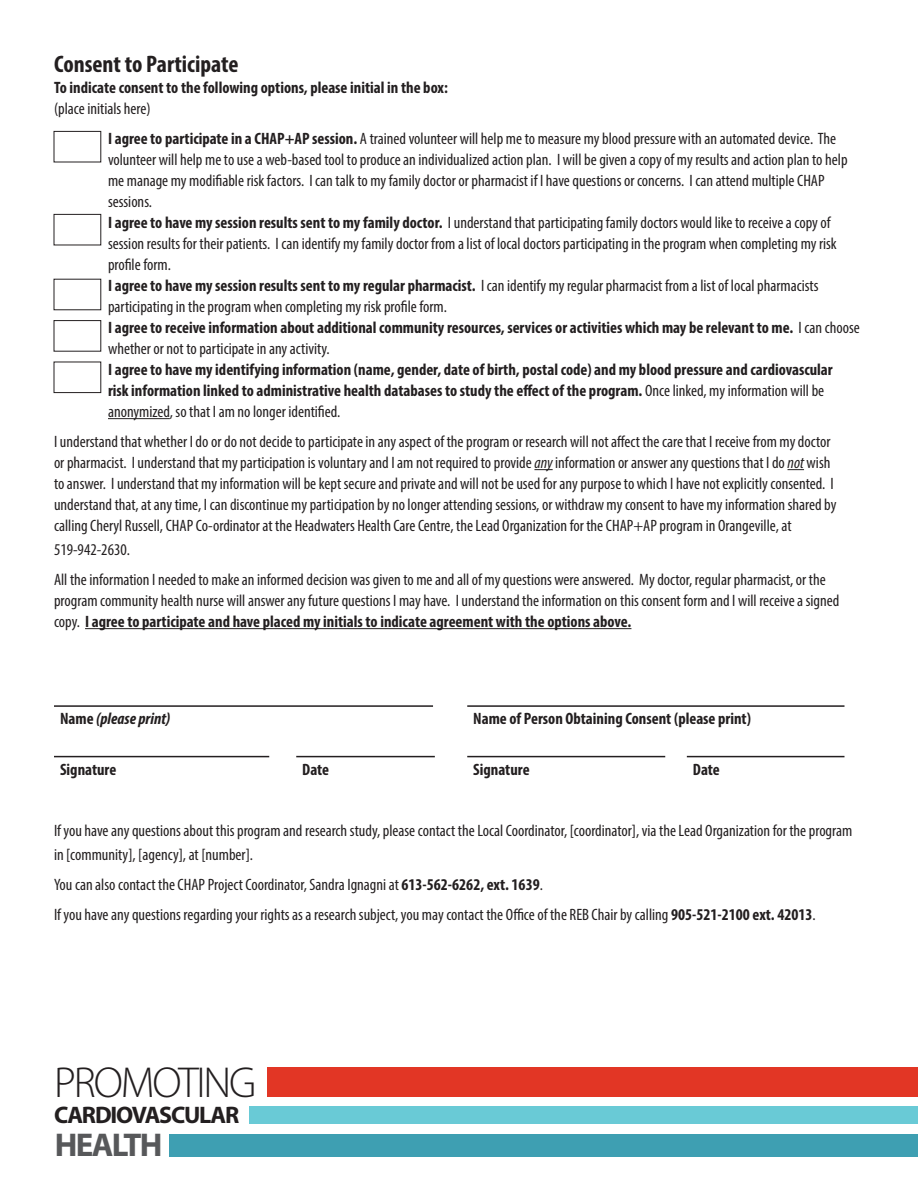
<style>
.page{position:relative;width:918px;height:1188px;background:#fff}
.page>*{position:absolute;margin:0;border:0;box-sizing:border-box;transform-origin:0 0}
.t1{font:300 43.5px "Myriad Pro";letter-spacing:-.05em;color:#231f20}
.t2{font:700 33px "Myriad Pro";letter-spacing:-.05em;color:#57585a}
.t3{font:700 condensed 24px "Myriad Pro";color:#231f20}
.t4{font:700 24px "Myriad Pro";letter-spacing:-.05em;color:#231f20}
.t5{font:condensed 16.5px/21px "Myriad Pro";color:#231f20}
.t6{font:700 condensed 16.5px/21px "Myriad Pro";color:#231f20}
.t7{font:italic 700 condensed 16.5px "Myriad Pro";color:#231f20}
.s1{font-weight:700}
.s2{font-weight:400}
.s3{font-style:italic}
.s4{font-style:normal}
</style>
<div class="page">
<hr style="left:108px;top:418px;width:62px;height:1px;background:#231f20">
<svg style="left:534px;top:469px;width:19px;height:1px"></svg>
<svg style="left:788px;top:469px;width:16px;height:1px"></svg>
<hr style="left:85px;top:628px;width:546px;height:1px;background:#231f20">
<hr style="left:54px;top:705px;width:379px;height:2px;background:#231f20">
<hr style="left:467px;top:705px;width:377px;height:2px;background:#231f20">
<hr style="left:54px;top:756px;width:215px;height:1px;background:#231f20">
<hr style="left:296px;top:756px;width:139px;height:1px;background:#231f20">
<hr style="left:467px;top:756px;width:198px;height:1px;background:#231f20">
<hr style="left:687px;top:756px;width:157px;height:1px;background:#231f20">
<div style="left:54px;top:131px;width:47px;height:31px;border:1px solid #231f20"></div>
<div style="left:54px;top:214px;width:47px;height:31px;border:1px solid #231f20"></div>
<div style="left:54px;top:320px;width:47px;height:31px;border:1px solid #231f20"></div>
<div style="left:54px;top:362px;width:47px;height:31px;border:1px solid #231f20"></div>
<div style="left:267px;top:1067px;width:651px;height:29px;background:#e23625"></div>
<div style="left:250px;top:1106px;width:668px;height:18px;background:#69cad6"></div>
<div style="left:169px;top:1135px;width:749px;height:22px;background:#3e9fb2"></div>
<h3 class="t3" style="left:54px;top:49px;width:186px">Consent to Participate</h3>
<p class="t6" style="left:54px;top:77px;width:395px">To indicate consent to the following options, please initial in the box:</p>
<p class="t5" style="left:108px;top:93px;width:730px;line-height:30px;text-indent:-54px">(place initials here)<br><span class="s1">I agree to participate in a CHAP+AP session.</span> A trained volunteer will help me to measure my blood pressure with an automated device. The</p>
<p class="t5" style="left:108px;top:149px;width:753px">volunteer will help me to use a web-based tool to produce an individualized action plan. I will be given a copy of my results and action plan to help me manage my modifiable risk factors. I can talk to my family doctor or pharmacist if I have questions or concerns. I can attend multiple CHAP sessions.<br><span class="s1">I agree to have my session results sent to my family doctor.</span> I understand that participating family doctors would like to receive a copy of session results for their patients. I can identify my family doctor from a list of local doctors participating in the program when completing my risk profile form.<br><span class="s1">I agree to have my session results sent to my regular pharmacist.</span> I can identify my regular pharmacist from a list of local pharmacists participating in the program when completing my risk profile form.<br><span class="s1">I agree to receive information about additional community resources, services or activities which may be relevant to me.</span> I can choose whether or not to participate in any activity.</p>
<p class="t6" style="left:108px;top:359px;width:726px">I agree to have my identifying information (name, gender, date of birth, postal code) and my blood pressure and cardiovascular risk information linked to administrative health databases to study the effect of the program. <span class="s2">Once linked, my information will be anonymized, so that I am no longer identified.</span></p>
<p class="t5" style="left:54px;top:431px;width:784px">I understand that whether I do or do not decide to participate in any aspect of the program or research will not affect the care that I receive from my doctor or pharmacist. I understand that my participation is voluntary and I am not required to provide <span class="s3">any</span> information or answer any questions that I do <span class="s3">not</span> wish to answer. I understand that my information will be kept secure and private and will not be used for any purpose to which I have not explicitly consented. I understand that, at any time, I can discontinue my participation by no longer attending sessions, or withdraw my consent to have my information shared by calling Cheryl Russell, CHAP Co-ordinator at the Headwaters Health Care Centre, the Lead Organization for the CHAP+AP program in Orangeville, at</p>
<p class="t5" style="left:54px;top:534px;width:773px;line-height:30px">519-942-2630.<br>All the information I needed to make an informed decision was given to me and all of my questions were answered. My doctor, regular pharmacist, or the</p>
<p class="t5" style="left:54px;top:590px;width:787px">program community health nurse will answer any future questions I may have. I understand the information on this consent form and I will receive a signed copy. <span class="s1">I agree to participate and have placed my initials to indicate agreement with the options above.</span></p>
<p class="t7" style="left:60px;top:709px;width:112px"><span class="s4">Name</span> (please print)</p>
<p class="t6" style="left:473px;top:708px;width:279px">Name of Person Obtaining Consent (please print)</p>
<p class="t6" style="left:60px;top:759px;width:58px">Signature</p>
<p class="t6" style="left:302px;top:759px;width:28px">Date</p>
<p class="t6" style="left:473px;top:759px;width:58px">Signature</p>
<p class="t6" style="left:693px;top:759px;width:28px">Date</p>
<p class="t5" style="left:54px;top:818px;width:800px;line-height:24px">If you have any questions about this program and research study, please contact the Local Coordinator, [coordinator], via the Lead Organization for the program in [community], [agency], at [number].</p>
<p class="t5" style="left:54px;top:869px;width:763px;line-height:30px">You can also contact the CHAP Project Coordinator, Sandra Ignagni at <span class="s1">613-562-6262, ext. 1639</span>.<br>If you have any questions regarding your rights as a research subject, you may contact the Office of the REB Chair by calling <span class="s1">905-521-2100 ext. 42013</span>.</p>
<h1 class="t1" style="left:54px;top:1057px;width:204px">PROMOTING</h1>
<h3 class="t4" style="left:54px;top:1099px;width:187px">CARDIOVASCULAR</h3>
<h2 class="t2" style="left:55px;top:1123px;width:110px">HEALTH</h2>
</div>
